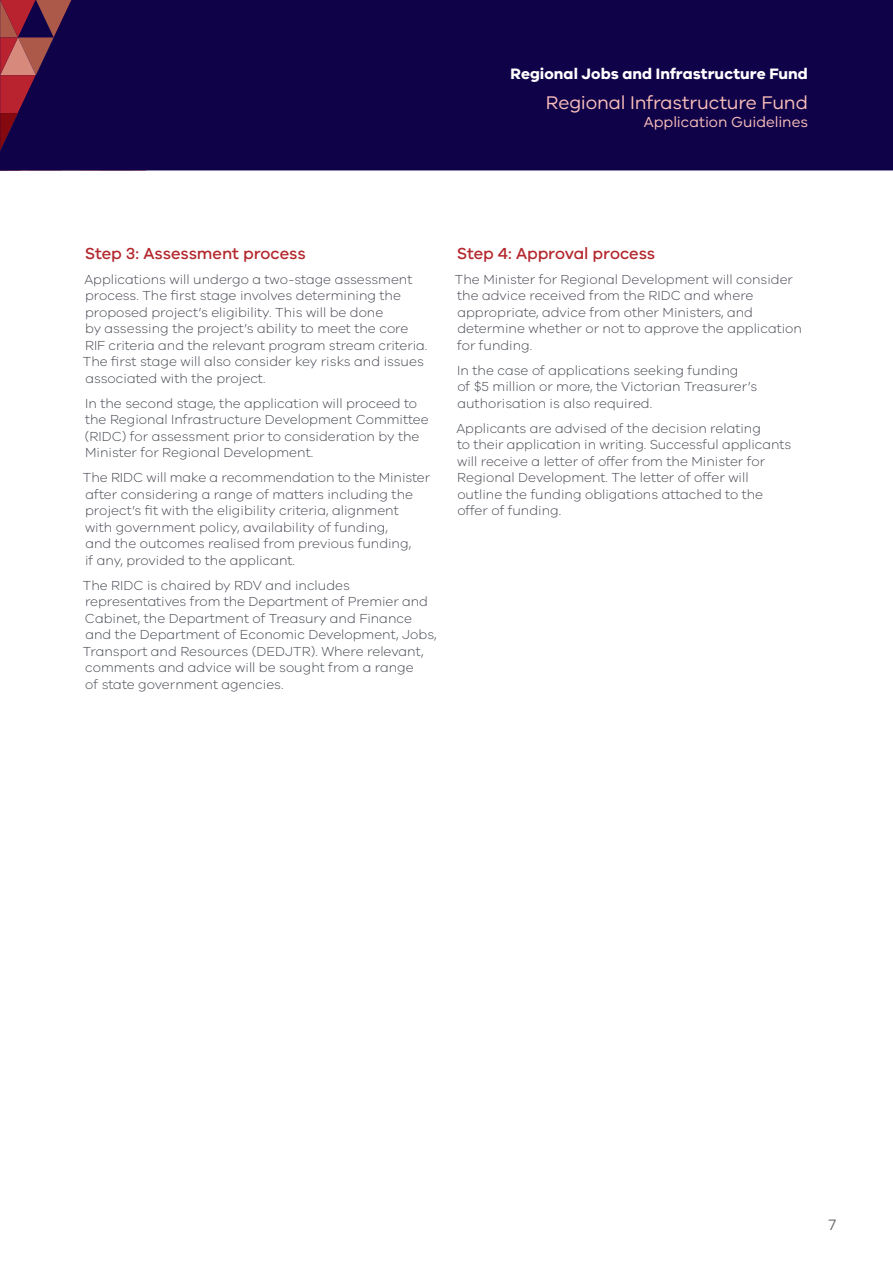
<style>
.page{position:relative;width:893px;height:1263px;background:#fff}
.page>*{position:absolute;margin:0;border:0;box-sizing:border-box;transform-origin:0 0}
.t1{font:18.9px "VIC";letter-spacing:-.01em;color:#fabfba}
.t2{font:500 16.5px "VIC";letter-spacing:-.005em;color:#b3282d}
.t3{font:700 15.6px "VIC";letter-spacing:.005em;color:#fff}
.t4{font:15.6px "VIC";color:#6d6e71}
.t5{font:15px "VIC";color:#fabfba}
.t6{font:300 13.5px/16.5px "VIC";color:#434750}
</style>
<div class="page">
<div style="left:0;top:0;width:893px;height:170px;background:#100249"></div>
<p class="t3" style="left:510px;top:64px;width:299px">Regional Jobs and Infrastructure Fund</p>
<h1 class="t1" style="left:546px;top:91px;width:264px">Regional Infrastructure Fund</h1>
<p class="t5" style="left:644px;top:113px;width:166px">Application Guidelines</p>
<p class="t2" style="left:85px;top:243px;width:223px">Step 3: Assessment process</p>
<p class="t6" style="left:83px;top:271px;width:346px">Applications will undergo a two-stage assessment process. The first stage involves determining the proposed project’s eligibility. This will be done<br>by assessing the project’s ability to meet the core RIF criteria and the relevant program stream criteria.<br>The first stage will also consider key risks and issues associated with the project.</p>
<p class="t6" style="left:85px;top:395px;width:346px">In the second stage, the application will proceed to the Regional Infrastructure Development Committee (RIDC) for assessment prior to consideration by the Minister for Regional Development.</p>
<p class="t6" style="left:83px;top:469px;width:349px">The RIDC will make a recommendation to the Minister after considering a range of matters including the project’s fit with the eligibility criteria, alignment<br>with government policy, availability of funding,<br>and the outcomes realised from previous funding,<br>if any, provided to the applicant.</p>
<p class="t6" style="left:83px;top:577px;width:355px">The RIDC is chaired by RDV and includes representatives from the Department of Premier and Cabinet, the Department of Treasury and Finance and the Department of Economic Development, Jobs, Transport and Resources (DEDJTR). Where relevant, comments and advice will be sought from a range<br>of state government agencies.</p>
<p class="t2" style="left:457px;top:243px;width:200px">Step 4: Approval process</p>
<p class="t6" style="left:455px;top:271px;width:349px">The Minister for Regional Development will consider the advice received from the RIDC and where appropriate, advice from other Ministers, and determine whether or not to approve the application for funding.</p>
<p class="t6" style="left:457px;top:362px;width:301px">In the case of applications seeking funding<br>of $5 million or more, the Victorian Treasurer’s authorisation is also required.</p>
<p class="t6" style="left:456px;top:420px;width:336px">Applicants are advised of the decision relating<br>to their application in writing. Successful applicants will receive a letter of offer from the Minister for Regional Development. The letter of offer will outline the funding obligations attached to the offer of funding.</p>
<p class="t4" style="left:829px;top:1215px;width:9px">7</p>
</div>
